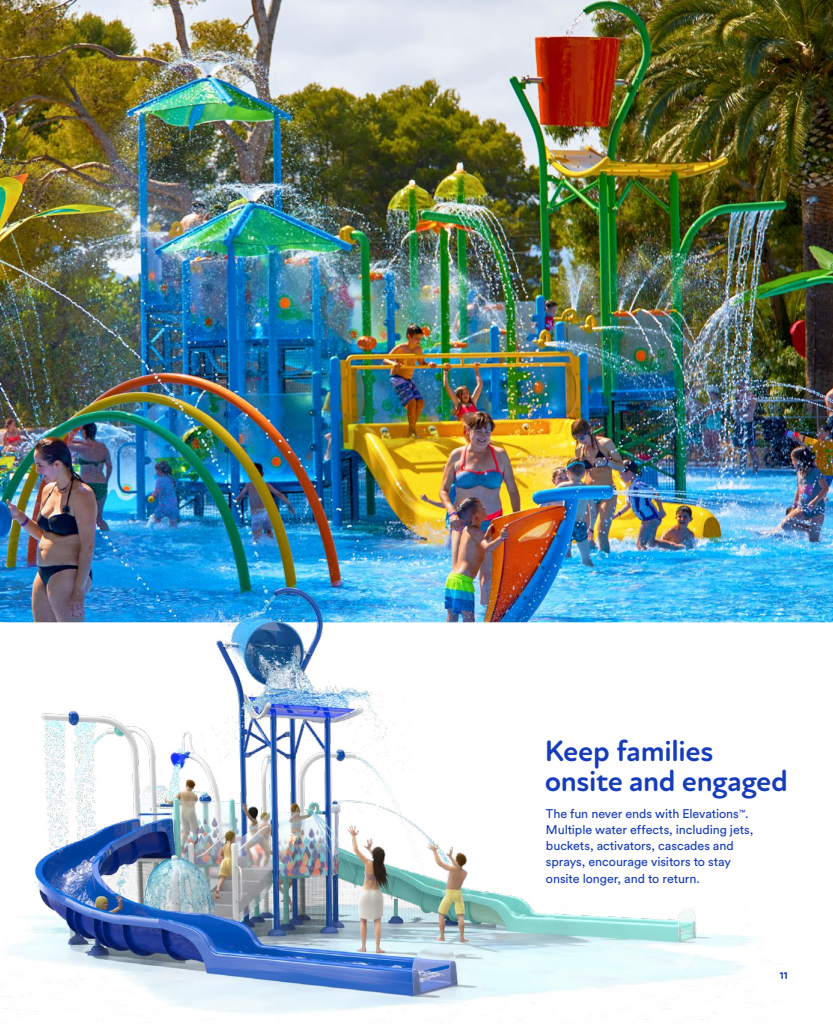
<style>
.page{position:relative;width:833px;height:1024px;background:#fff}
.page>*{position:absolute;margin:0;border:0;box-sizing:border-box;transform-origin:0 0}
.t1{font:700 30px/30px "New Atten Round";letter-spacing:-.015em;color:#153cba}
.t2{font:12.5px/16.2px "Circular Std";letter-spacing:-.005em;color:#153cba}
.t3{font:800 10px "New Atten Round";color:#153cba}
</style>
<div class="page">
<img style="left:0;top:0;width:832px;height:622px">
<img style="left:0;top:562px;width:794px;height:462px">
<h1 class="t1" style="left:544px;top:737px;width:245px">Keep families onsite and engaged</h1>
<p class="t2" style="left:546px;top:805px;width:209px">The fun never ends with Elevations<sup>™</sup>.<br>Multiple water effects, including jets, buckets, activators, cascades and sprays, encourage visitors to stay onsite longer, and to return.</p>
<p class="t3" style="left:779px;top:970px;width:10px">11</p>
</div>
